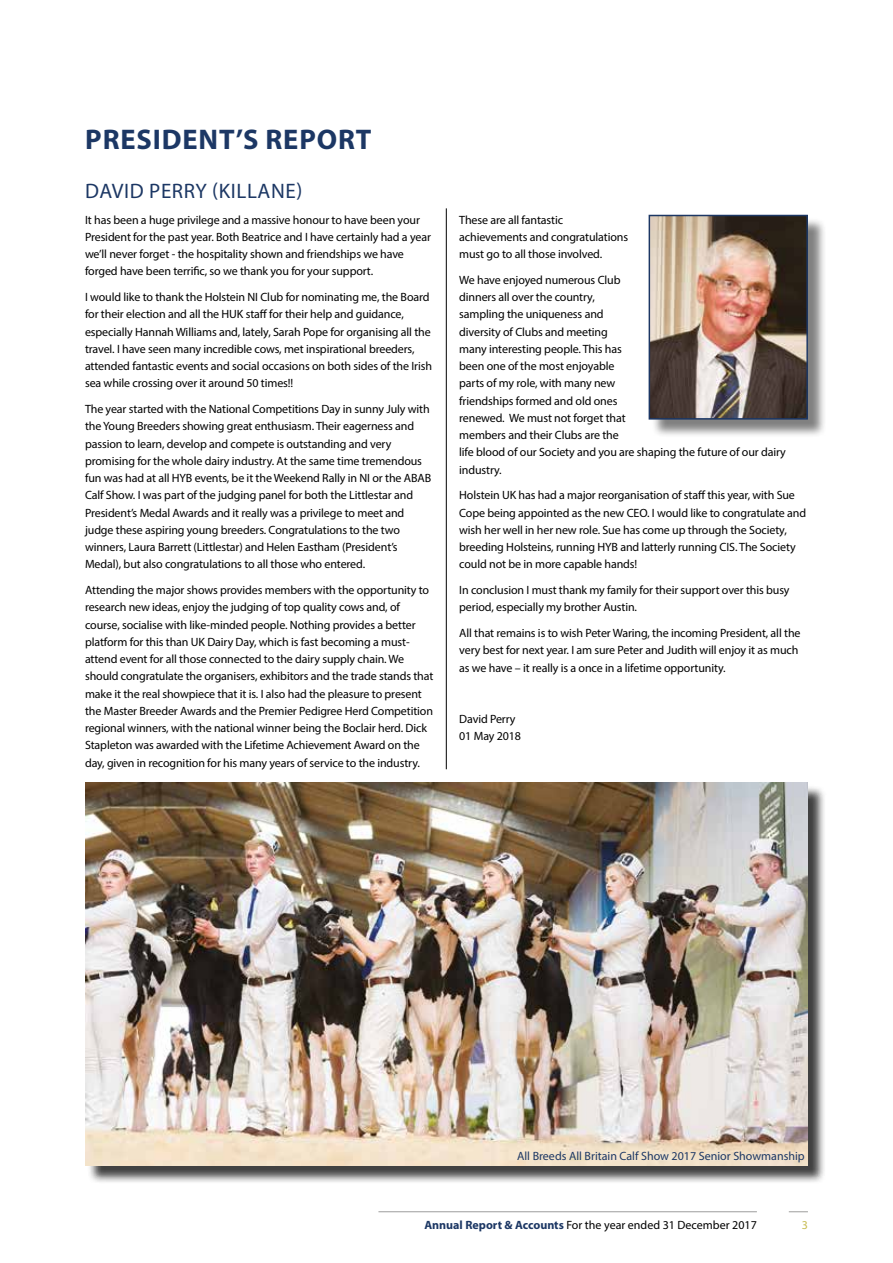
<style>
.page{position:relative;width:893px;height:1263px;background:#fff}
.page>*{position:absolute;margin:0;border:0;box-sizing:border-box;transform-origin:0 0}
.t1{font:700 28.5px "Myriad Pro";letter-spacing:.03em;color:#1c3764}
.t2{font:21px "Myriad Pro";letter-spacing:.03em;color:#1c3764}
.t3{font:12px/17.2px "Myriad Pro";letter-spacing:-.01em;color:#000}
.t4{font:12px "Myriad Pro";color:#1c3764}
.t5{font:12px "Myriad Pro";color:#c7bc52}
.s1{font-weight:700;color:#1c3764}
</style>
<div class="page">
<svg style="left:789px;top:1211px;width:19px;height:1px"></svg>
<hr style="left:378px;top:1211px;width:379px;height:1px;background:#9d9d9c">
<hr style="left:446px;top:208px;width:1px;height:561px;background:#000">
<div style="left:651px;top:217px;width:175px;height:221px;background:#000;opacity:.5"></div>
<img style="left:652px;top:218px;width:153px;height:199px">
<div style="left:649px;top:215px;width:159px;height:205px;border:2px solid #1c3764"></div>
<div style="left:87px;top:785px;width:740px;height:399px;background:#000;opacity:.75"></div>
<img style="left:85px;top:782px;width:723px;height:383px">
<h1 class="t1" style="left:85px;top:121px;width:288px">PRESIDENT’S REPORT</h1>
<h2 class="t2" style="left:85px;top:178px;width:219px">DAVID PERRY (KILLANE)</h2>
<p class="t3" style="left:85px;top:211px;width:347px">It has been a huge privilege and a massive honour to have been your President for the past year. Both Beatrice and I have certainly had a year we’ll never forget - the hospitality shown and friendships we have forged have been terrific, so we thank you for your support.</p>
<p class="t3" style="left:85px;top:288px;width:349px">I would like to thank the Holstein NI Club for nominating me, the Board for their election and all the HUK staff for their help and guidance, especially Hannah Williams and, lately, Sarah Pope for organising all the travel. I have seen many incredible cows, met inspirational breeders, attended fantastic events and social occasions on both sides of the Irish sea while crossing over it around 50 times!!</p>
<p class="t3" style="left:85px;top:400px;width:348px">The year started with the National Competitions Day in sunny July with the Young Breeders showing great enthusiasm. Their eagerness and passion to learn, develop and compete is outstanding and very promising for the whole dairy industry. At the same time tremendous fun was had at all HYB events, be it the Weekend Rally in NI or the ABAB Calf Show. I was part of the judging panel for both the Littlestar and President’s Medal Awards and it really was a privilege to meet and judge these aspiring young breeders. Congratulations to the two winners, Laura Barrett (Littlestar) and Helen Eastham (President’s Medal), but also congratulations to all those who entered.</p>
<p class="t3" style="left:85px;top:581px;width:350px">Attending the major shows provides members with the opportunity to research new ideas, enjoy the judging of top quality cows and, of course, socialise with like-minded people. Nothing provides a better platform for this than UK Dairy Day, which is fast becoming a must&shy;attend event for all those connected to the dairy supply chain. We should congratulate the organisers, exhibitors and the trade stands that make it the real showpiece that it is. I also had the pleasure to present the Master Breeder Awards and the Premier Pedigree Herd Competition regional winners, with the national winner being the Boclair herd. Dick Stapleton was awarded with the Lifetime Achievement Award on the day, given in recognition for his many years of service to the industry.</p>
<p class="t3" style="left:459px;top:211px;width:170px">These are all fantastic achievements and congratulations must go to all those involved.</p>
<p class="t3" style="left:459px;top:271px;width:328px">We have enjoyed numerous Club<br>dinners all over the country,<br>sampling the uniqueness and<br>diversity of Clubs and meeting<br>many interesting people. This has<br>been one of the most enjoyable<br>parts of my role, with many new<br>friendships formed and old ones<br>renewed. We must not forget that<br>members and their Clubs are the<br>life blood of our Society and you are shaping the future of our dairy industry.</p>
<p class="t3" style="left:459px;top:486px;width:348px">Holstein UK has had a major reorganisation of staff this year, with Sue Cope being appointed as the new CEO. I would like to congratulate and wish her well in her new role. Sue has come up through the Society, breeding Holsteins, running HYB and latterly running CIS. The Society could not be in more capable hands!</p>
<p class="t3" style="left:459px;top:581px;width:332px">In conclusion I must thank my family for their support over this busy period, especially my brother Austin.</p>
<p class="t3" style="left:459px;top:624px;width:343px">All that remains is to wish Peter Waring, the incoming President, all the very best for next year. I am sure Peter and Judith will enjoy it as much as we have – it really is a once in a lifetime opportunity.</p>
<p class="t3" style="left:459px;top:710px;width:63px">David Perry<br>01 May 2018</p>
<p class="t4" style="left:517px;top:1149px;width:289px">All Breeds All Britain Calf Show 2017 Senior Showmanship</p>
<p class="t3" style="left:424px;top:1216px;width:334px"><span class="s1">Annual Report &amp; Accounts</span> For the year ended 31 December 2017</p>
<p class="t5" style="left:802px;top:1217px;width:8px">3</p>
</div>
